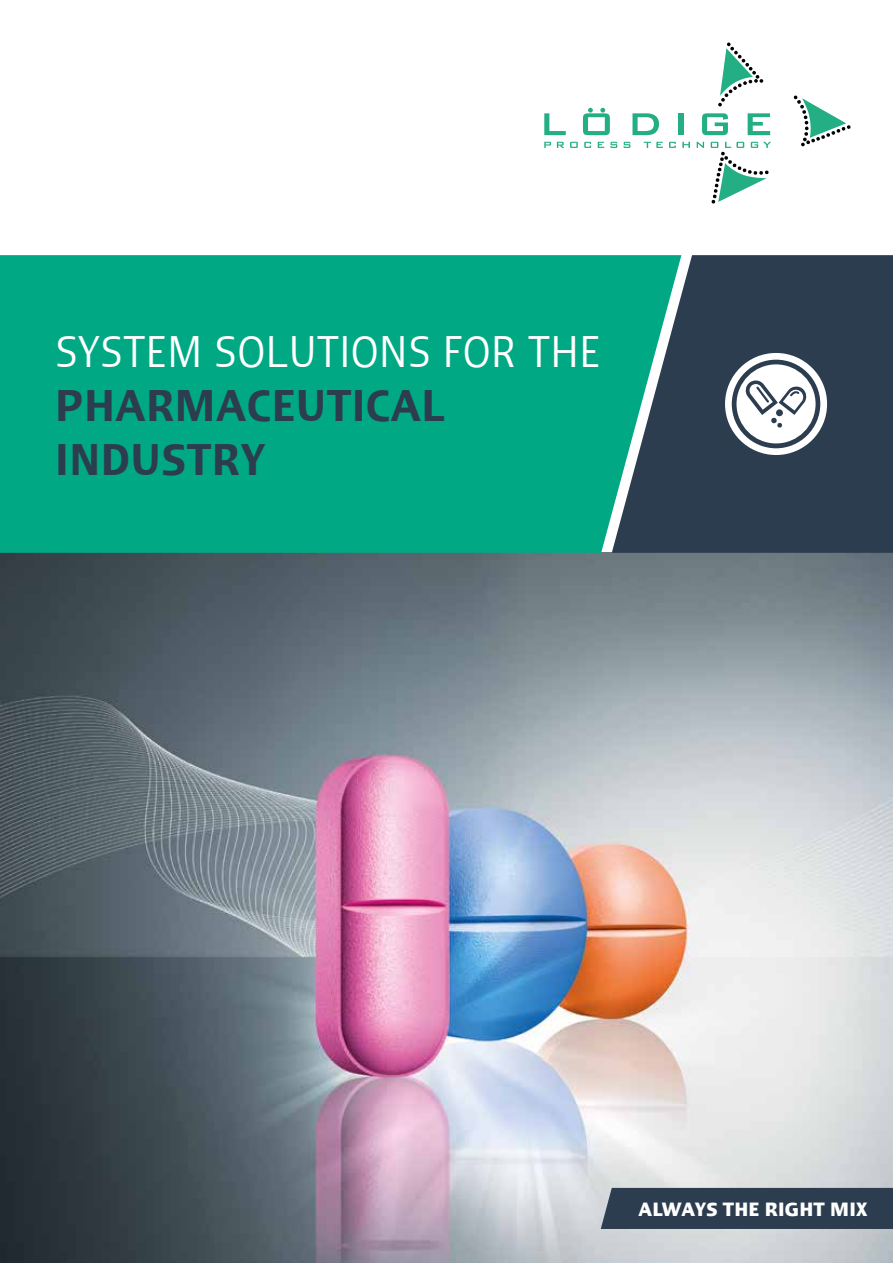
<style>
.page{position:relative;width:893px;height:1263px;background:#fff}
.page>*{position:absolute;margin:0;border:0;box-sizing:border-box;transform-origin:0 0}
.t1{font:600 condensed 45px/54px "Ergo Com";letter-spacing:.01em;color:#2c3d4f}
.t2{font:condensed 45px "Ergo Com";letter-spacing:.01em;color:#fff}
.t3{font:700 condensed 19.5px "Ergo Com";letter-spacing:.01em;color:#fff}
</style>
<div class="page">
<img style="left:0;top:553px;width:893px;height:710px">
<div style="left:0;top:255px;width:612px;height:298px;background:#00a984"></div>
<svg style="left:612px;top:255px;width:281px;height:298px;background:#2f515c"></svg>
<div style="left:601px;top:1188px;width:292px;height:41px;background:#2c3d4f"></div>
<div style="left:725px;top:353px;width:102px;height:102px;background:#fff;border-radius:50%"></div>
<svg style="left:732px;top:360px;width:88px;height:88px"></svg>
<svg style="left:718px;top:43px;width:45px;height:63px"></svg>
<svg style="left:793px;top:95px;width:57px;height:52px"></svg>
<svg style="left:697px;top:113px;width:74px;height:90px"></svg>
<svg style="left:544px;top:108px;width:146px;height:40px"></svg>
<p class="t2" style="left:55px;top:319px;width:547px">SYSTEM SOLUTIONS FOR THE</p>
<p class="t1" style="left:55px;top:374px;width:391px">PHARMACEUTICAL<br>INDUSTRY</p>
<p class="t3" style="left:638px;top:1194px;width:230px">ALWAYS THE RIGHT MIX</p>
</div>
